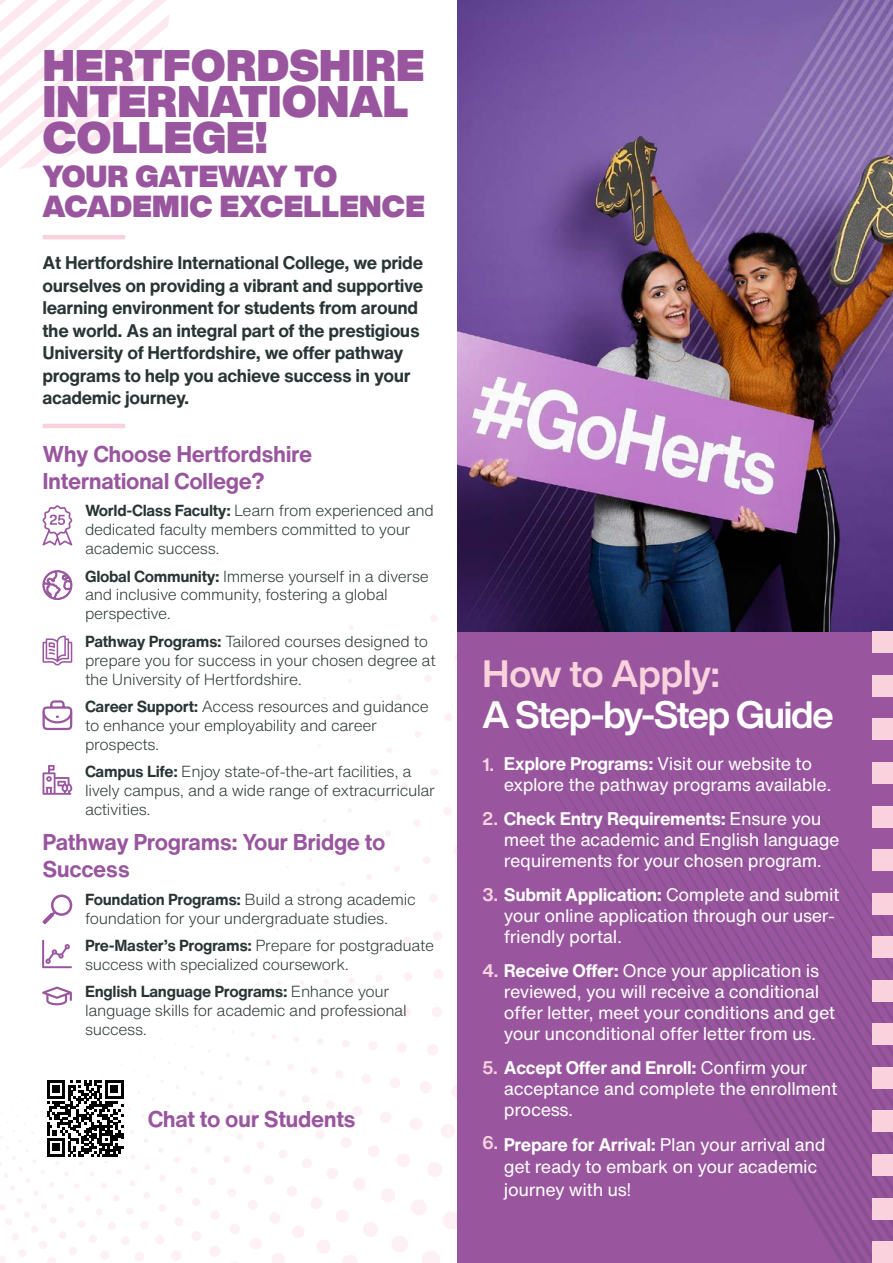
<style>
.page{position:relative;width:893px;height:1263px;background:#fff}
.page>*{position:absolute;margin:0;border:0;box-sizing:border-box;transform-origin:0 0}
.t1{font:900 expanded 43.5px/36px "Helvetica Now Display";letter-spacing:.01em;color:#99569e}
.t2{font:700 37.5px "Helvetica Now Display";letter-spacing:-.03em;color:#fff}
.t3{font:700 37.5px "Helvetica Now Display";letter-spacing:-.005em;color:#f9d2de}
.t4{font:900 expanded 30px/30px "Helvetica Now Display";letter-spacing:.01em;color:#99569e}
.t5{font:700 22.5px/27px "Helvetica Now Text";letter-spacing:-.02em;color:#99569e}
.t6{font:18px/21px "Helvetica Now Text";letter-spacing:-.02em;color:#fff}
.t7{font:700 18px/22.5px "Helvetica Now Text";letter-spacing:-.02em;color:#283534}
.t8{font:700 18px "Helvetica Now Display";color:#f9d2de}
.t9{font:300 15.75px/18.9px "Helvetica Now Text";letter-spacing:-.02em;color:#283534}
.s1{font-weight:700}
.s2{font-family:"Helvetica Now Display";font-weight:700;color:#f9d2de}
</style>
<div class="page">
<svg style="left:387px;top:748px;width:5px;height:5px"></svg>
<svg style="left:369px;top:713px;width:4px;height:4px"></svg>
<svg style="left:348px;top:679px;width:4px;height:4px"></svg>
<svg style="left:415px;top:731px;width:6px;height:7px"></svg>
<svg style="left:396px;top:695px;width:6px;height:5px"></svg>
<svg style="left:374px;top:659px;width:5px;height:5px"></svg>
<svg style="left:349px;top:625px;width:4px;height:4px"></svg>
<svg style="left:445px;top:713px;width:7px;height:8px"></svg>
<svg style="left:425px;top:675px;width:6px;height:7px"></svg>
<svg style="left:401px;top:638px;width:6px;height:6px"></svg>
<svg style="left:455px;top:654px;width:2px;height:7px"></svg>
<svg style="left:430px;top:614px;width:7px;height:8px"></svg>
<hr style="left:43px;top:235px;width:82px;height:4px;background:#f9d2de">
<svg style="left:42px;top:505px;width:30px;height:40px"></svg>
<svg style="left:42px;top:700px;width:31px;height:31px"></svg>
<svg style="left:42px;top:570px;width:31px;height:30px"></svg>
<svg style="left:0;top:0;width:169px;height:169px"></svg>
<img style="left:457px;top:0;width:436px;height:631px">
<svg style="left:862px;top:631px;width:10px;height:632px;background:#95549b"></svg>
<svg style="left:852px;top:631px;width:10px;height:632px;background:#95549b"></svg>
<svg style="left:457px;top:631px;width:395px;height:632px;background:#97559c"></svg>
<svg style="left:43px;top:636px;width:29px;height:29px"></svg>
<hr style="left:43px;top:424px;width:82px;height:4px;background:#f9d2de">
<div style="left:872px;top:631px;width:21px;height:22px;background:#f9d2de"></div>
<div style="left:872px;top:675px;width:21px;height:22px;background:#f9d2de"></div>
<div style="left:872px;top:719px;width:21px;height:21px;background:#f9d2de"></div>
<div style="left:872px;top:762px;width:21px;height:22px;background:#f9d2de"></div>
<div style="left:872px;top:806px;width:21px;height:21px;background:#f9d2de"></div>
<div style="left:872px;top:849px;width:21px;height:22px;background:#f9d2de"></div>
<div style="left:872px;top:893px;width:21px;height:21px;background:#f9d2de"></div>
<div style="left:872px;top:936px;width:21px;height:22px;background:#f9d2de"></div>
<div style="left:872px;top:980px;width:21px;height:22px;background:#f9d2de"></div>
<div style="left:872px;top:1023px;width:21px;height:22px;background:#f9d2de"></div>
<div style="left:872px;top:1067px;width:21px;height:22px;background:#f9d2de"></div>
<div style="left:872px;top:1110px;width:21px;height:22px;background:#f9d2de"></div>
<div style="left:872px;top:1154px;width:21px;height:22px;background:#f9d2de"></div>
<div style="left:872px;top:1198px;width:21px;height:21px;background:#f9d2de"></div>
<div style="left:872px;top:1241px;width:21px;height:22px;background:#f9d2de"></div>
<svg style="left:0;top:762px;width:457px;height:501px"></svg>
<h1 class="t1" style="left:43px;top:47px;width:383px">HERTFORDSHIRE<br>INTERNATIONAL<br>COLLEGE!</h1>
<h3 class="t4" style="left:43px;top:161px;width:384px">YOUR GATEWAY TO<br>ACADEMIC EXCELLENCE</h3>
<p class="t7" style="left:43px;top:251px;width:382px">At Hertfordshire International College, we pride ourselves on providing a vibrant and supportive learning environment for students from around the world. As an integral part of the prestigious University of Hertfordshire, we offer pathway programs to help you achieve success in your academic journey.</p>
<h3 class="t5" style="left:43px;top:440px;width:271px">Why Choose Hertfordshire<br>International College?</h3>
<p class="t9" style="left:85px;top:501px;width:350px"><span class="s1">World-Class Faculty:</span> Learn from experienced and dedicated faculty members committed to your academic success.</p>
<p class="t9" style="left:85px;top:566px;width:345px"><span class="s1">Global Community:</span> Immerse yourself in a diverse and inclusive community, fostering a global perspective.</p>
<p class="t9" style="left:85px;top:631px;width:352px"><span class="s1">Pathway Programs:</span> Tailored courses designed to prepare you for success in your chosen degree at the University of Hertfordshire.</p>
<p class="t9" style="left:85px;top:696px;width:345px"><span class="s1">Career Support:</span> Access resources and guidance to enhance your employability and career prospects.</p>
<p class="t9" style="left:85px;top:761px;width:351px"><span class="s1">Campus Life:</span> Enjoy state-of-the-art facilities, a lively campus, and a wide range of extracurricular activities.</p>
<h3 class="t5" style="left:43px;top:828px;width:344px">Pathway Programs: Your Bridge to<br>Success</h3>
<p class="t9" style="left:85px;top:889px;width:332px"><span class="s1">Foundation Programs:</span> Build a strong academic foundation for your undergraduate studies.</p>
<p class="t9" style="left:85px;top:935px;width:351px"><span class="s1">Pre-Master’s Programs:</span> Prepare for postgraduate success with specialized coursework.</p>
<p class="t9" style="left:85px;top:982px;width:323px"><span class="s1">English Language Programs:</span> Enhance your language skills for academic and professional success.</p>
<h3 class="t5" style="left:148px;top:1104px;width:209px">Chat to our Students</h3>
<h2 class="t3" style="left:483px;top:648px;width:238px">How to Apply:</h2>
<h2 class="t2" style="left:483px;top:689px;width:353px">A Step-by-Step Guide</h2>
<p class="t6" style="left:504px;top:753px;width:329px"><span class="s1">Explore Programs:</span> Visit our website to explore the pathway programs available.</p>
<p class="t6" style="left:504px;top:808px;width:337px;text-indent:-21px"><span class="s2">2.</span> <span class="s1">Check Entry Requirements:</span> Ensure you meet the academic and English language requirements for your chosen program.</p>
<p class="t6" style="left:504px;top:884px;width:337px;text-indent:-21px"><span class="s2">3.</span> <span class="s1">Submit Application:</span> Complete and submit your online application through our user&shy;friendly portal.</p>
<p class="t6" style="left:504px;top:959px;width:333px;text-indent:-21px"><span class="s2">4.</span> <span class="s1">Receive Offer:</span> Once your application is reviewed, you will receive a conditional offer letter, meet your conditions and get your unconditional offer letter from us.</p>
<p class="t6" style="left:504px;top:1056px;width:335px;text-indent:-21px"><span class="s2">5.</span> <span class="s1">Accept Offer and Enroll:</span> Confirm your acceptance and complete the enrollment process.</p>
<p class="t6" style="left:504px;top:1133px;width:323px;line-height:22.5px;text-indent:-21px"><span class="s2">6.</span> <span class="s1">Prepare for Arrival:</span> Plan your arrival and get ready to embark on your academic journey with us!</p>
<p class="t8" style="left:483px;top:752px;width:13px">1.</p>
</div>
